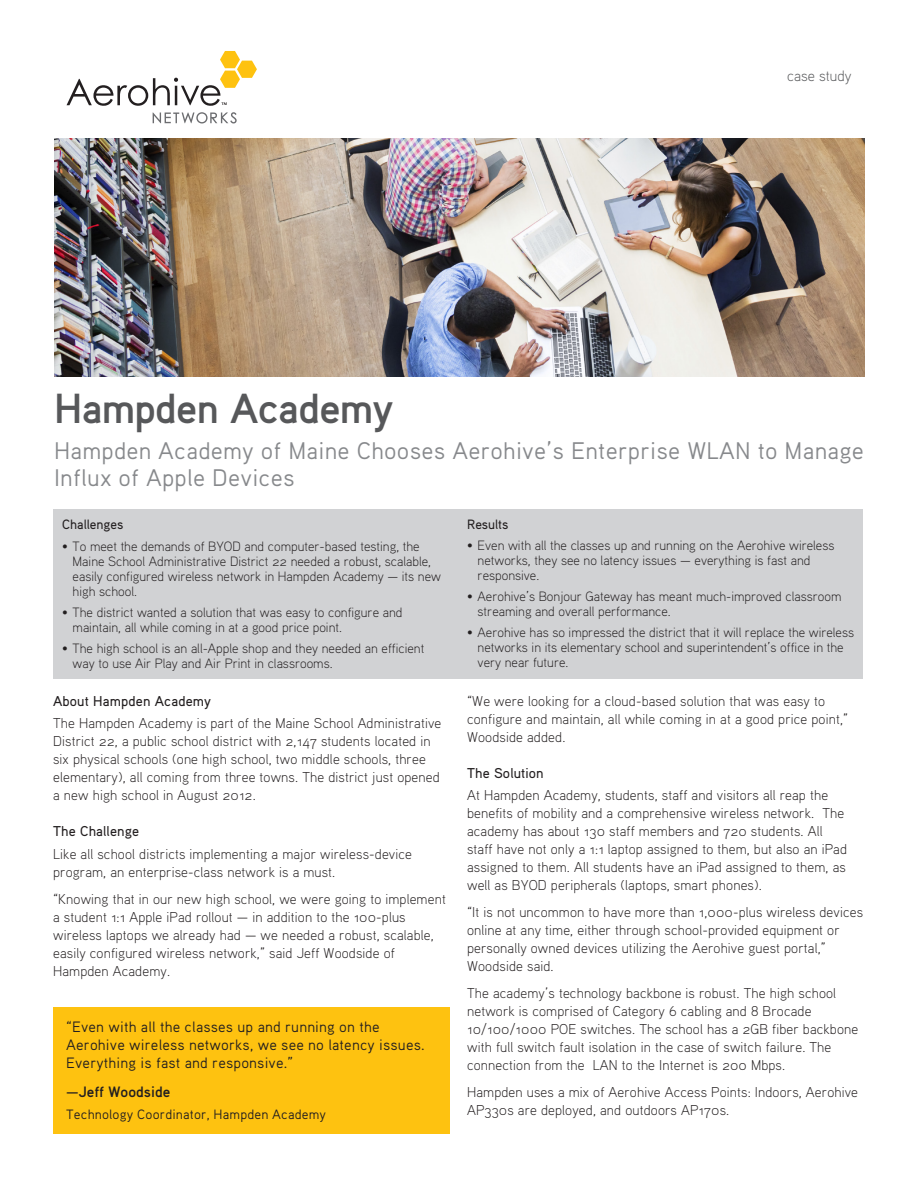
<style>
.page{position:relative;width:918px;height:1188px;background:#fff}
.page>*{position:absolute;margin:0;border:0;box-sizing:border-box;transform-origin:0 0}
.t1{font:700 42px "Aaux Pro";letter-spacing:-.015em;color:#57585a}
.t2{font:24px/27px "Aaux Pro OSF";letter-spacing:.01em;color:#87898c}
.t3{font:15px/18px "Aaux Pro OSF";letter-spacing:.01em;color:#231f20}
.t4{font:700 15px "Aaux Pro";color:#231f20}
.t5{font:15px "Aaux Pro Light OSF";color:#57585a}
.t6{font:14.25px/18px "Aaux Pro Light OSF";letter-spacing:.01em;color:#231f20}
.t7{font:14.25px "Aaux Pro Medium OSF";letter-spacing:.01em;color:#231f20}
.t8{font:13.5px/15px "Aaux Pro Light OSF";color:#231f20}
.t9{font:13.5px "Aaux Pro OSF";letter-spacing:.01em;color:#231f20}
.t10{font:13.5px "Aaux Pro Medium OSF";color:#231f20}
</style>
<div class="page">
<svg style="left:153px;top:112px;width:84px;height:11px"></svg>
<svg style="left:67px;top:51px;width:190px;height:55px"></svg>
<div style="left:53px;top:509px;width:810px;height:170px;background:#d1d2d4"></div>
<img style="left:54px;top:139px;width:811px;height:238px">
<div style="left:53px;top:1007px;width:397px;height:127px;background:#fec210"></div>
<p class="t5" style="left:787px;top:66px;width:66px">case study</p>
<h1 class="t1" style="left:54px;top:381px;width:341px">Hampden Academy</h1>
<h2 class="t2" style="left:54px;top:436px;width:812px">Hampden Academy of Maine Chooses Aerohive’s Enterprise WLAN to Manage<br>Influx of Apple Devices</h2>
<p class="t10" style="left:62px;top:516px;width:63px">Challenges</p>
<p class="t8" style="left:73px;top:539px;width:370px;text-indent:-10px">• To meet the demands of BYOD and computer-based testing, the Maine School Administrative District 22 needed a robust, scalable, easily configured wireless network in Hampden Academy — its new high school.</p>
<p class="t8" style="left:73px;top:605px;width:331px;text-indent:-10px">• The district wanted a solution that was easy to configure and maintain, all while coming in at a good price point.</p>
<p class="t8" style="left:73px;top:641px;width:353px;text-indent:-10px">• The high school is an all-Apple shop and they needed an efficient way to use Air Play and Air Print in classrooms.</p>
<p class="t7" style="left:53px;top:692px;width:160px">About Hampden Academy</p>
<p class="t6" style="left:53px;top:714px;width:390px">The Hampden Academy is part of the Maine School Administrative District 22, a public school district with 2,147 students located in six physical schools (one high school, two middle schools, three elementary), all coming from three towns. The district just opened a new high school in August 2012.</p>
<p class="t7" style="left:53px;top:822px;width:88px">The Challenge</p>
<p class="t6" style="left:53px;top:844px;width:360px">Like all school districts implementing a major wireless-device program, an enterprise-class network is a must.</p>
<p class="t6" style="left:53px;top:889px;width:394px">“Knowing that in our new high school, we were going to implement a student 1:1 Apple iPad rollout — in addition to the 100-plus wireless laptops we already had — we needed a robust, scalable, easily configured wireless network,” said Jeff Woodside of Hampden Academy.</p>
<p class="t3" style="left:66px;top:1018px;width:360px">“Even with all the classes up and running on the<br>Aerohive wireless networks, we see no latency issues.<br>Everything is fast and responsive.”</p>
<p class="t4" style="left:66px;top:1082px;width:106px">—Jeff Woodside</p>
<p class="t9" style="left:66px;top:1106px;width:261px">Technology Coordinator, Hampden Academy</p>
<p class="t10" style="left:467px;top:516px;width:43px">Results</p>
<p class="t8" style="left:478px;top:537px;width:358px;text-indent:-10px">• Even with all the classes up and running on the Aerohive wireless networks, they see no latency issues — everything is fast and responsive.</p>
<p class="t8" style="left:478px;top:588px;width:365px;text-indent:-10px">• Aerohive’s Bonjour Gateway has meant much-improved classroom streaming and overall performance.</p>
<p class="t8" style="left:478px;top:624px;width:378px;text-indent:-10px">• Aerohive has so impressed the district that it will replace the wireless networks in its elementary school and superintendent’s office in the very near future.</p>
<p class="t6" style="left:467px;top:691px;width:383px">“We were looking for a cloud-based solution that was easy to configure and maintain, all while coming in at a good price point,”<br>Woodside added.</p>
<p class="t7" style="left:467px;top:764px;width:78px">The Solution</p>
<p class="t6" style="left:467px;top:786px;width:381px">At Hampden Academy, students, staff and visitors all reap the benefits of mobility and a comprehensive wireless network. The academy has about 130 staff members and 720 students. All staff have not only a 1:1 laptop assigned to them, but also an iPad assigned to them. All students have an iPad assigned to them, as well as BYOD peripherals (laptops, smart phones).</p>
<p class="t6" style="left:467px;top:903px;width:398px">“It is not uncommon to have more than 1,000-plus wireless devices online at any time, either through school-provided equipment or personally owned devices utilizing the Aerohive guest portal,” Woodside said.</p>
<p class="t6" style="left:467px;top:984px;width:393px">The academy’s technology backbone is robust. The high school network is comprised of Category 6 cabling and 8 Brocade 10/100/1000 POE switches. The school has a 2GB fiber backbone with full switch fault isolation in the case of switch failure. The connection from the LAN to the Internet is 200 Mbps.</p>
<p class="t6" style="left:467px;top:1083px;width:392px">Hampden uses a mix of Aerohive Access Points: Indoors, Aerohive<br>AP330s are deployed, and outdoors AP170s.</p>
</div>
